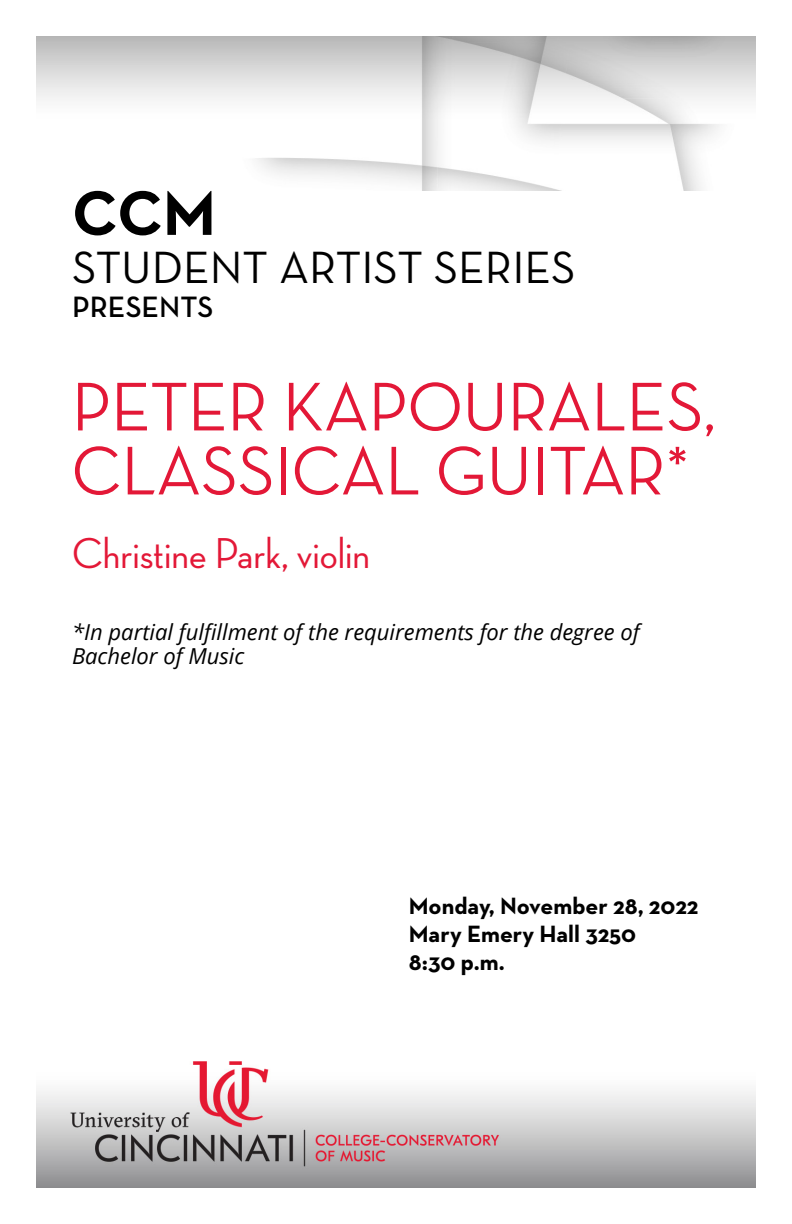
<style>
.page{position:relative;width:792px;height:1224px;background:#fff}
.page>*{position:absolute;margin:0;border:0;box-sizing:border-box;transform-origin:0 0}
.Concert_Title{font:500 70px/64px "Neutra Disp";color:#e31837}
.Page_Intro{font:700 64px "Neutra Text";color:#000}
.Page_Intro-2{font:46px "Neutra Text";color:#000}
.Musician_Conductor{font:500 44px "Neutra Disp";color:#e31837}
.Page_Intro-3{font:600 30px "Neutra Text";color:#000}
.Date_Venue_Time{font:700 24px "Neutra Text";color:#000}
.In_partial_fulfillm{font:italic 22px/24px "Open Sans";color:#000}
</style>
<div class="page">
<img style="left:36px;top:36px;width:720px;height:154px">
<img style="left:36px;top:1061px;width:720px;height:126px">
<h1 class="Page_Intro" style="left:72px;top:173px;width:145px">CCM</h1>
<h1 class="Page_Intro-2" style="left:72px;top:239px;width:505px">STUDENT ARTIST SERIES</h1>
<h1 class="Page_Intro-3" style="left:72px;top:288px;width:143px">PRESENTS</h1>
<h1 class="Concert_Title" style="left:72px;top:375px;width:645px">PETER KAPOURALES,<br>CLASSICAL GUITAR*</h1>
<h2 class="Musician_Conductor" style="left:72px;top:529px;width:300px">Christine Park, violin</h2>
<h2 class="In_partial_fulfillm" style="left:72px;top:620px;width:569px">*In partial fulfillment of the requirements for the degree of<br>Bachelor of Music</h2>
<h3 class="Date_Venue_Time" style="left:409px;top:891px;width:291px">Monday, November 28, 2022</h3>
<h3 class="Date_Venue_Time" style="left:409px;top:919px;width:229px">Mary Emery Hall 3250</h3>
<h3 class="Date_Venue_Time" style="left:409px;top:947px;width:97px">8:30 p.m.</h3>
</div>
